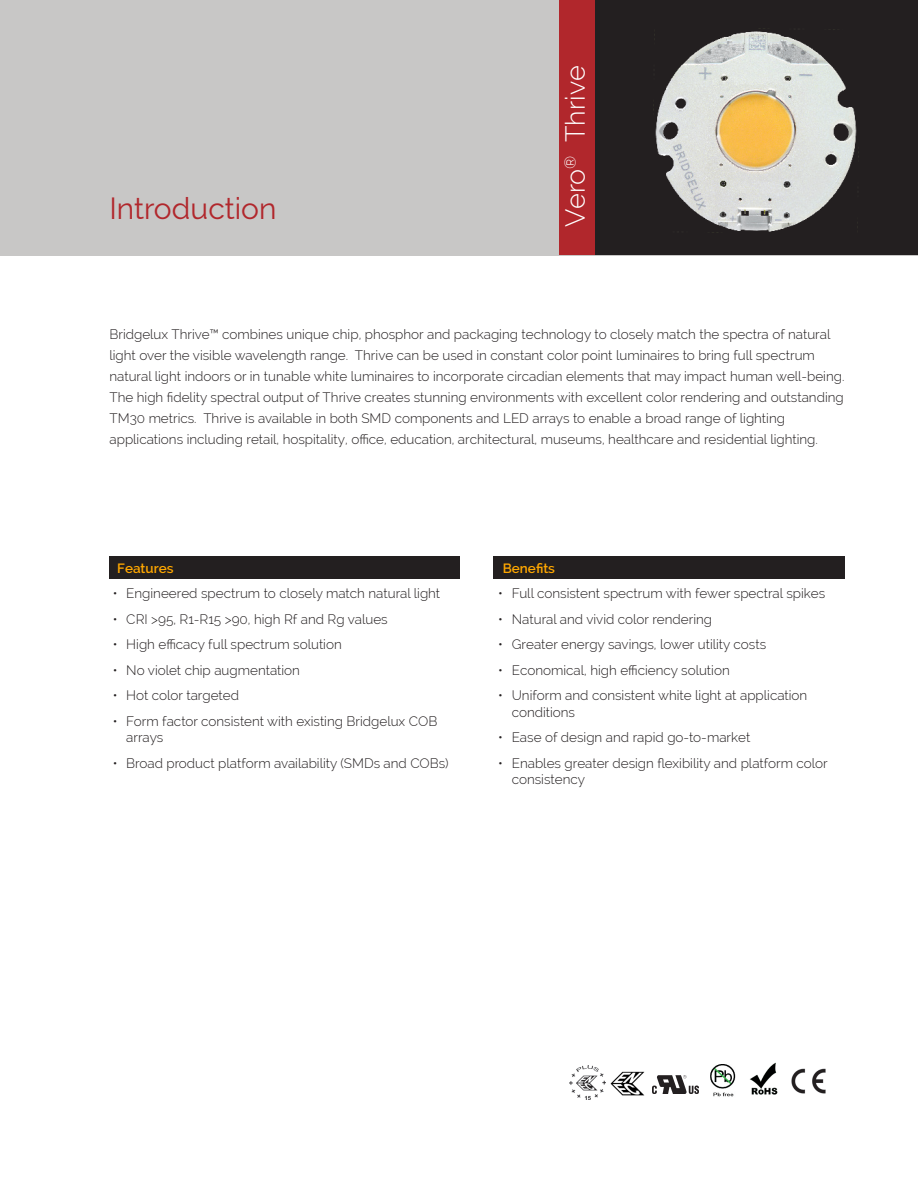
<style>
.page{position:relative;width:918px;height:1188px;background:#fff}
.page>*{position:absolute;margin:0;border:0;box-sizing:border-box;transform-origin:0 0}
.section_header{font:30px "Raleway";color:#b1272c}
.section_header-2{font:300 27px "Raleway";color:#fff}
.main_text_block{font:300 13.5px/21px "Raleway";color:#231f20}
.main_text_block-2{font:600 13.5px "Raleway";color:#ffa700}
</style>
<div class="page">
<div style="left:0;top:0;width:918px;height:256px;background:#c8c7c6"></div>
<div style="left:560px;top:0;width:36px;height:254px;background:#b1272c"></div>
<div style="left:110px;top:557px;width:350px;height:22px;background:#231f20"></div>
<div style="left:494px;top:557px;width:351px;height:22px;background:#231f20"></div>
<img style="left:791px;top:1068px;width:35px;height:26px">
<img style="left:750px;top:1062px;width:28px;height:33px">
<img style="left:711px;top:1064px;width:25px;height:33px">
<img style="left:652px;top:1076px;width:46px;height:18px">
<img style="left:610px;top:1071px;width:35px;height:25px">
<img style="left:570px;top:1065px;width:36px;height:35px">
<div style="left:596px;top:0;width:322px;height:254px;background:#231f20"></div>
<img style="left:653px;top:28px;width:206px;height:205px">
<p class="section_header" style="left:110px;top:191px;width:168px">Introduction</p>
<p class="section_header-2" style="left:560px;top:227px;width:163px;rotate:-90deg">Vero<sup>®</sup> Thrive</p>
<p class="main_text_block" style="left:110px;top:324px;width:736px">Bridgelux Thrive™ combines unique chip, phosphor and packaging technology to closely match the spectra of natural light over the visible wavelength range. Thrive can be used in constant color point luminaires to bring full spectrum natural light indoors or in tunable white luminaires to incorporate circadian elements that may impact human well-being.<br>The high fidelity spectral output of Thrive creates stunning environments with excellent color rendering and outstanding TM30 metrics. Thrive is available in both SMD components and LED arrays to enable a broad range of lighting applications including retail, hospitality, office, education, architectural, museums, healthcare and residential lighting.</p>
<p class="main_text_block-2" style="left:117px;top:560px;width:58px">Features</p>
<p class="main_text_block" style="left:113px;top:583px;width:329px">• Engineered spectrum to closely match natural light</p>
<p class="main_text_block" style="left:113px;top:609px;width:276px">• CRI &gt;95, R1-R15 &gt;90, high Rf and Rg values</p>
<p class="main_text_block" style="left:113px;top:634px;width:231px">• High efficacy full spectrum solution</p>
<p class="main_text_block" style="left:113px;top:660px;width:189px">• No violet chip augmentation</p>
<p class="main_text_block" style="left:113px;top:685px;width:128px">• Hot color targeted</p>
<p class="main_text_block" style="left:126px;top:713px;width:313px;line-height:16.5px;text-indent:-14px">• Form factor consistent with existing Bridgelux COB arrays</p>
<p class="main_text_block" style="left:113px;top:753px;width:338px">• Broad product platform availability (SMDs and COBs)</p>
<p class="main_text_block-2" style="left:503px;top:560px;width:54px">Benefits</p>
<p class="main_text_block" style="left:498px;top:583px;width:328px">• Full consistent spectrum with fewer spectral spikes</p>
<p class="main_text_block" style="left:498px;top:609px;width:215px">• Natural and vivid color rendering</p>
<p class="main_text_block" style="left:498px;top:634px;width:269px">• Greater energy savings, lower utility costs</p>
<p class="main_text_block" style="left:498px;top:660px;width:233px">• Economical, high efficiency solution</p>
<p class="main_text_block" style="left:512px;top:687px;width:297px;line-height:16.5px;text-indent:-14px">• Uniform and consistent white light at application conditions</p>
<p class="main_text_block" style="left:498px;top:727px;width:254px">• Ease of design and rapid go-to-market</p>
<p class="main_text_block" style="left:512px;top:755px;width:318px;line-height:16.5px;text-indent:-14px">• Enables greater design flexibility and platform color consistency</p>
</div>
